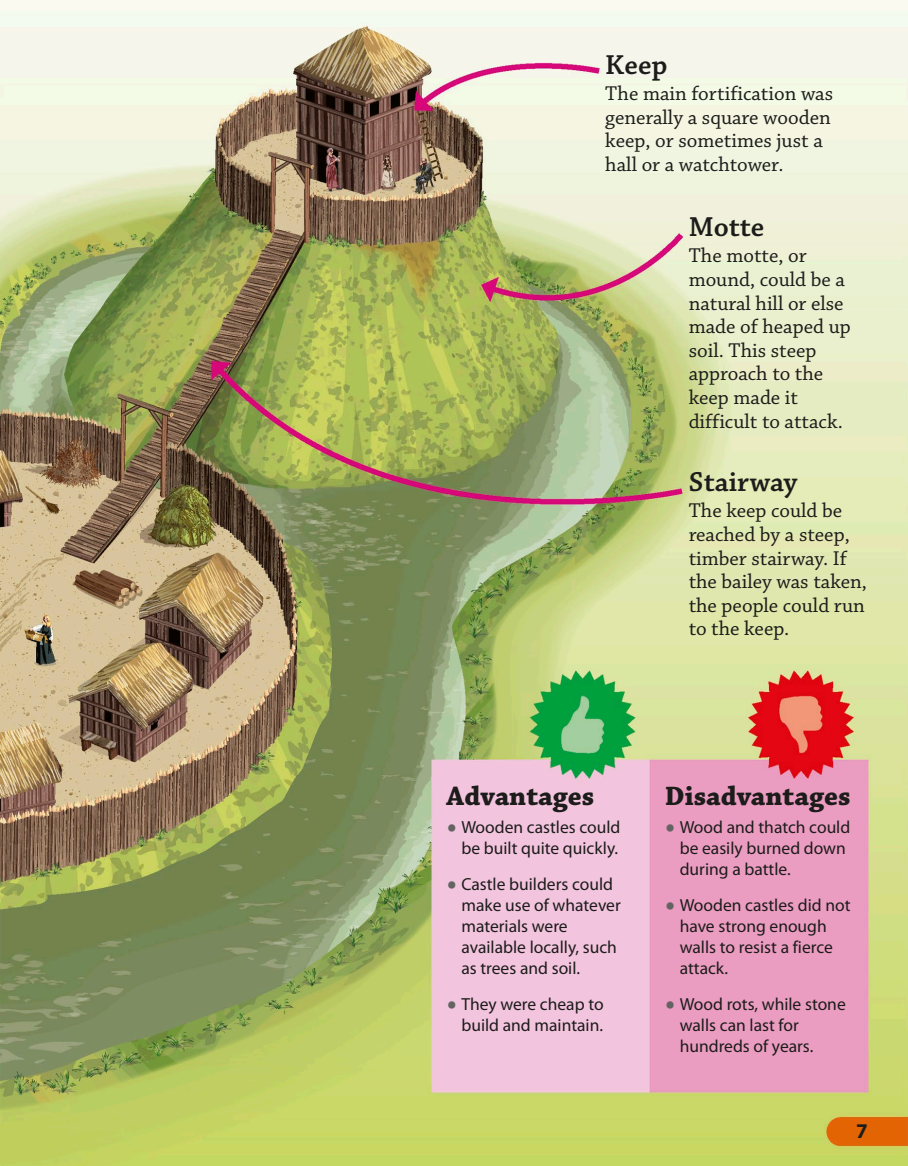
<style>
.page{position:relative;width:908px;height:1166px;background:#fff}
.page>*{position:absolute;margin:0;border:0;box-sizing:border-box;transform-origin:0 0}
.t1{font:600 28.88px "Chaparral Pro";color:#1c1c1a}
.t2{font:700 28px "Chaparral Pro";color:#1c1c1a}
.t3{font:21px/23.6px "Chaparral Pro";color:#1c1c1a}
.t4{font:700 21px "Myriad Pro";color:#1c1c1a}
.t5{font:17.5px/21px "Myriad Pro";color:#1c1c1a}
.s1{font-family:"Chaparral Pro";font-size:35px;color:#636362}
</style>
<div class="page">
<img style="left:0;top:0;width:908px;height:1166px">
<h1 class="t1" style="left:605px;top:48px;width:64px">Keep</h1>
<p class="t3" style="left:605px;top:83px;width:229px">The main fortification was generally a square wooden keep, or sometimes just a hall or a watchtower.</p>
<h1 class="t1" style="left:689px;top:211px;width:77px">Motte</h1>
<p class="t3" style="left:689px;top:245px;width:164px">The motte, or mound, could be a natural hill or else made of heaped up soil. This steep approach to the keep made it difficult to attack.</p>
<h1 class="t1" style="left:689px;top:466px;width:110px">Stairway</h1>
<p class="t3" style="left:689px;top:500px;width:180px">The keep could be reached by a steep, timber stairway. If the bailey was taken, the people could run to the keep.</p>
<h2 class="t2" style="left:446px;top:779px;width:149px">Advantages</h2>
<p class="t5" style="left:446px;top:817px;width:175px;text-align:right"><span class="s1">•</span> Wooden castles could be built quite quickly.</p>
<p class="t5" style="left:461px;top:874px;width:161px;text-indent:-15px"><span class="s1">•</span> Castle builders could make use of whatever materials were available locally, such as trees and soil.</p>
<p class="t5" style="left:446px;top:994px;width:159px;text-align:right"><span class="s1">•</span> They were cheap to build and maintain.</p>
<h2 class="t2" style="left:665px;top:779px;width:187px">Disadvantages</h2>
<p class="t5" style="left:680px;top:817px;width:172px;text-indent:-15px"><span class="s1">•</span> Wood and thatch could be easily burned down during a battle.</p>
<p class="t5" style="left:680px;top:895px;width:172px;text-indent:-15px"><span class="s1">•</span> Wooden castles did not have strong enough walls to resist a fierce attack.</p>
<p class="t5" style="left:680px;top:994px;width:168px;text-indent:-15px"><span class="s1">•</span> Wood rots, while stone walls can last for hundreds of years.</p>
<p class="t4" style="left:856px;top:1119px;width:13px">7</p>
</div>
